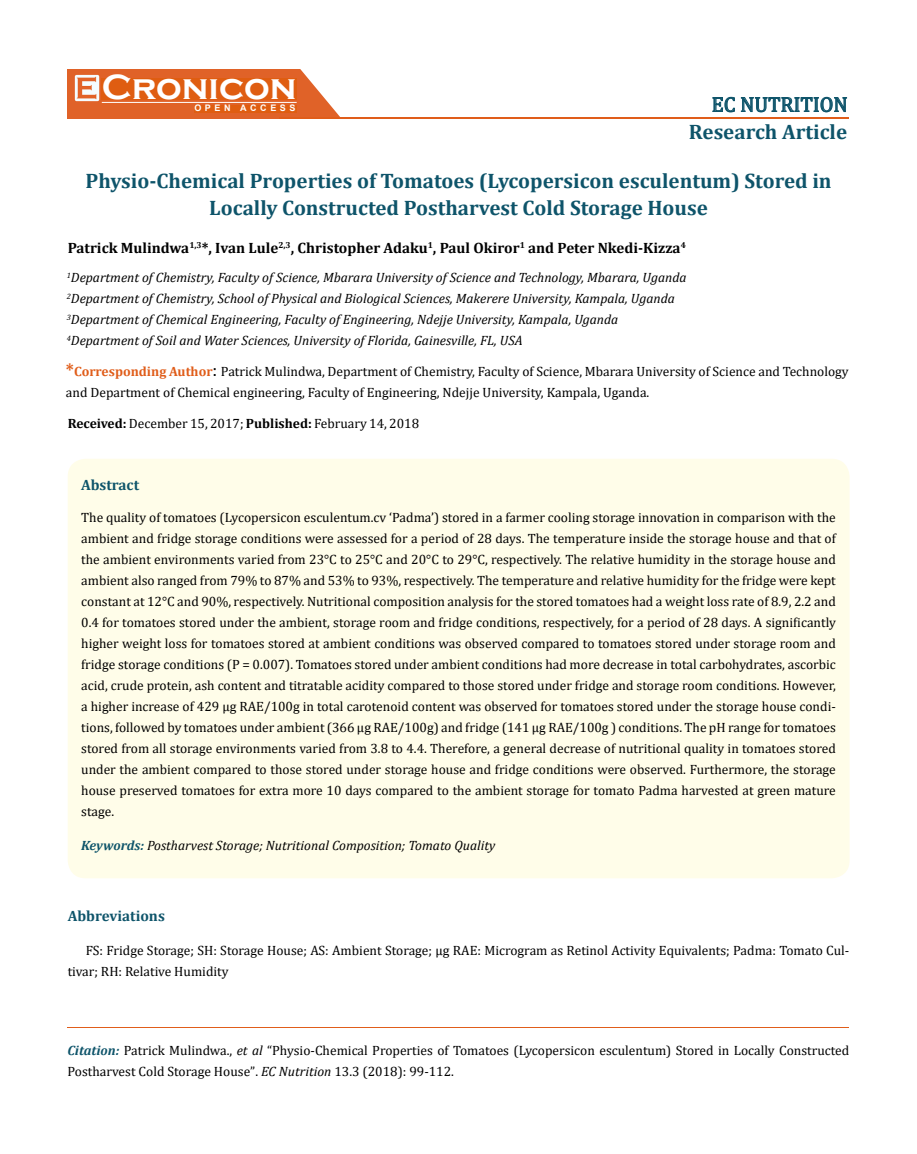
<style>
.page{position:relative;width:917px;height:1154px;background:#fff}
.page>*{position:absolute;margin:0;border:0;box-sizing:border-box;transform-origin:0 0}
.t1{font:700 36px "Copperplate Gothic";color:#fff}
.t2{font:700 21px/27px "Cambria";color:#0e546a;text-align:center}
.t3{font:21px "Cambria";color:#0e546a}
.t4{font:700 15px "Cambria";color:#000}
.t5{font:700 15px "Cambria";color:#0e546a}
.t6{font:13.5px/21px "Cambria";color:#000}
.t7{font:italic 13.5px/21px "Cambria";color:#000}
.t8{font:700 9px "Arial";letter-spacing:.4em;color:#fff}
.s1{font-weight:700;font-size:18px;color:#e05d1a}
.s2{font-weight:700;color:#e05d1a}
.s3{font-size:18px}
.s4{font-weight:700}
.s5{font-weight:700;color:#0e546a}
.s6{font-weight:700;font-style:italic;color:#0e546a}
.s7{font-style:italic}
.s8{font-size:13.35px}
</style>
<div class="page">
<div style="left:67px;top:70px;width:290px;height:49px;background:#e06228"></div>
<svg style="left:300px;top:69px;width:90px;height:49px"></svg>
<img style="left:75px;top:75px;width:24px;height:26px">
<div style="left:102px;top:79px;width:195px;height:21px;background:#df5d11"></div>
<div style="left:194px;top:105px;width:103px;height:7px;background:#df5d11"></div>
<svg style="left:712px;top:97px;width:135px;height:15px"></svg>
<hr style="left:102px;top:102px;width:194px;height:1px;background:#fff">
<hr style="left:279px;top:118px;width:569px;height:1px;background:#e05d1a">
<hr style="left:67px;top:1027px;width:782px;height:1px;background:#e05d1a">
<div style="left:68px;top:459px;width:781px;height:419px;background:#fffde9;border-radius:18px"></div>
<h1 class="t1" style="left:102px;top:68px;width:196px">Cronicon</h1>
<p class="t8" style="left:194px;top:102px;width:103px">OPEN ACCESS</p>
<h2 class="t3" style="left:711px;top:92px;width:137px">EC NUTRITION</h2>
<h2 class="t2" style="left:689px;top:117px;width:160px">Research Article</h2>
<h2 class="t2" style="left:86px;top:166px;width:747px">Physio-Chemical Properties of Tomatoes (Lycopersicon esculentum) Stored in<br>Locally Constructed Postharvest Cold Storage House</h2>
<p class="t4" style="left:68px;top:238px;width:619px">Patrick Mulindwa<sup>1,3</sup>*, Ivan Lule<sup>2,3</sup>, Christopher Adaku<sup>1</sup>, Paul Okiror<sup>1</sup> and Peter Nkedi-Kizza<sup>4</sup></p>
<p class="t7" style="left:67px;top:266px;width:621px"><sup>1</sup>Department of Chemistry, Faculty of Science, Mbarara University of Science and Technology, Mbarara, Uganda <sup>2</sup>Department of Chemistry, School of Physical and Biological Sciences, Makerere University, Kampala, Uganda <sup>3</sup>Department of Chemical Engineering, Faculty of Engineering, Ndejje University, Kampala, Uganda <sup>4</sup>Department of Soil and Water Sciences, University of Florida, Gainesville, FL, USA</p>
<p class="t6" style="left:66px;top:361px;width:784px"><span class="s1">*</span><span class="s2">Corresponding Author</span><span class="s3">:</span> Patrick Mulindwa, Department of Chemistry, Faculty of Science, Mbarara University of Science and Technology and Department of Chemical engineering, Faculty of Engineering, Ndejje University, Kampala, Uganda.</p>
<p class="t6" style="left:68px;top:413px;width:353px"><span class="s4">Received:</span> December 15, 2017; <span class="s4">Published:</span> February 14, 2018</p>
<p class="t5" style="left:81px;top:474px;width:60px">Abstract</p>
<p class="t6" style="left:81px;top:507px;width:756px;text-align:justify">The quality of tomatoes (Lycopersicon esculentum.cv ‘Padma’) stored in a farmer cooling storage innovation in comparison with the ambient and fridge storage conditions were assessed for a period of 28 days. The temperature inside the storage house and that of the ambient environments varied from 23°C to 25°C and 20°C to 29°C, respectively. The relative humidity in the storage house and ambient also ranged from 79% to 87% and 53% to 93%, respectively. The temperature and relative humidity for the fridge were kept constant at 12°C and 90%, respectively. Nutritional composition analysis for the stored tomatoes had a weight loss rate of 8.9, 2.2 and 0.4 for tomatoes stored under the ambient, storage room and fridge conditions, respectively, for a period of 28 days. A significantly higher weight loss for tomatoes stored at ambient conditions was observed compared to tomatoes stored under storage room and fridge storage conditions (P = 0.007). Tomatoes stored under ambient conditions had more decrease in total carbohydrates, ascorbic acid, crude protein, ash content and titratable acidity compared to those stored under fridge and storage room conditions. However, a higher increase of 429 µg RAE/100g in total carotenoid content was observed for tomatoes stored under the storage house condi&shy;tions, followed by tomatoes under ambient (366 µg RAE/100g) and fridge (141 µg RAE/100g ) conditions. The pH range for tomatoes stored from all storage environments varied from 3.8 to 4.4. Therefore, a general decrease of nutritional quality in tomatoes stored under the ambient compared to those stored under storage house and fridge conditions were observed. Furthermore, the storage house preserved tomatoes for extra more 10 days compared to the ambient storage for tomato Padma harvested at green mature stage.</p>
<p class="t7" style="left:81px;top:834px;width:416px"><span class="s5">Keywords:</span> Postharvest Storage; Nutritional Composition; Tomato Quality</p>
<p class="t5" style="left:68px;top:905px;width:99px">Abbreviations</p>
<p class="t6" style="left:68px;top:939px;width:783px;text-indent:18px">FS: Fridge Storage; SH: Storage House; AS: Ambient Storage; µg RAE: Microgram as Retinol Activity Equivalents; Padma: Tomato Cul&shy;tivar; RH: Relative Humidity</p>
<p class="t6" style="left:67px;top:1039px;width:783px"><span class="s6">Citation:</span> Patrick Mulindwa., <span class="s7">et al</span> “Physio-Chemical Properties of Tomatoes (Lycopersicon esculentum) Stored in Locally Constructed<br>Postharvest Cold Storage House”<span class="s8">.</span> <span class="s7">EC Nutrition</span> <span class="s8">13</span>.3 (2018): 99-112.</p>
</div>
